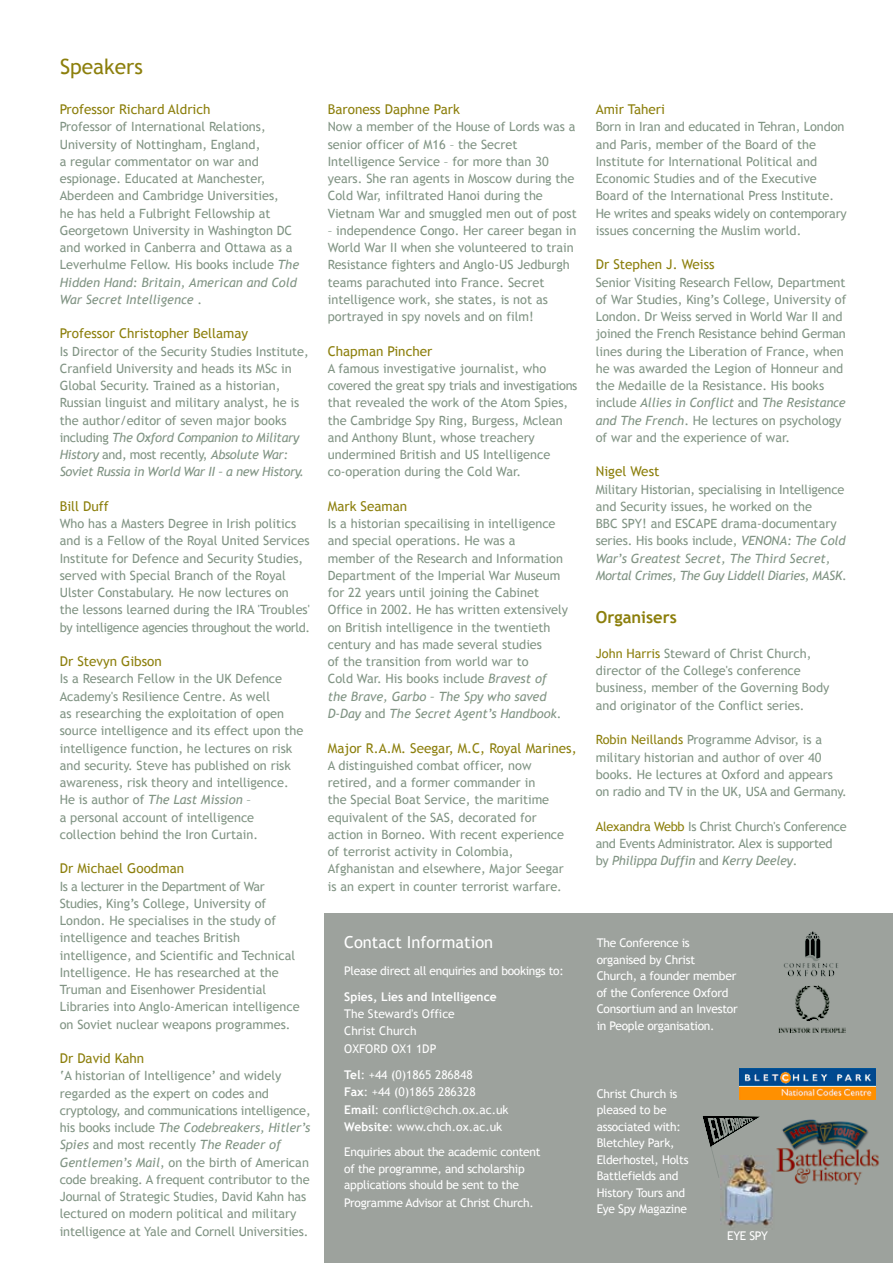
<style>
.page{position:relative;width:893px;height:1263px;background:#fff}
.page>*{position:absolute;margin:0;border:0;box-sizing:border-box;transform-origin:0 0}
.t1{font:21px "Trebuchet MS";color:#8c7f0c}
.t2{font:16.5px "Trebuchet MS";color:#fff}
.t3{font:700 16.5px "Trebuchet MS";color:#8c7f0c}
.t4{font:13.5px "Trebuchet MS";color:#8c7f0c}
.t5{font:12.75px/17.2px "Trebuchet MS";color:#819484}
.t6{font:12.75px/17.2px "Trebuchet MS";letter-spacing:-.02em;color:#819484}
.t7{font:12px/16.5px "Trebuchet MS";letter-spacing:-.02em;color:#fff}
.t8{font:12px/17.2px "Trebuchet MS";color:#fff}
.t9{font:700 12px "Trebuchet MS";color:#fff}
.s1{font-style:italic}
.s2{font-weight:700}
.s3{color:#8c7f0c}
</style>
<div class="page">
<div style="left:325px;top:913px;width:568px;height:350px;background:#9da29d"></div>
<img style="left:776px;top:1119px;width:103px;height:66px">
<img style="left:740px;top:1069px;width:136px;height:31px">
<img style="left:778px;top:985px;width:68px;height:47px">
<img style="left:783px;top:931px;width:55px;height:46px">
<img style="left:722px;top:1181px;width:51px;height:45px">
<svg style="left:729px;top:1166px;width:40px;height:15px"></svg>
<img style="left:702px;top:1116px;width:58px;height:62px">
<h1 class="t1" style="left:60px;top:54px;width:84px">Speakers</h1>
<p class="t4" style="left:60px;top:101px;width:152px">Professor Richard Aldrich</p>
<p class="t5" style="left:60px;top:118px;width:241px">Professor of International Relations, University of Nottingham, England,<br>a regular commentator on war and espionage. Educated at Manchester, Aberdeen and Cambridge Universities,<br>he has held a Fulbright Fellowship at Georgetown University in Washington DC and worked in Canberra and Ottawa as a Leverhulme Fellow. His books include <span class="s1">The Hidden Hand: Britain, American and Cold War Secret Intelligence</span> .</p>
<p class="t4" style="left:60px;top:326px;width:190px">Professor Christopher Bellamay</p>
<p class="t5" style="left:60px;top:343px;width:251px">Is Director of the Security Studies Institute, Cranfield University and heads its MSc in Global Security. Trained as a historian, Russian linguist and military analyst, he is the author/editor of seven major books including <span class="s1">The Oxford Companion to Military History</span> and, most recently, <span class="s1">Absolute War:<br>Soviet Russia in World War II – a new History.</span></p>
<p class="t4" style="left:60px;top:498px;width:51px">Bill Duff</p>
<p class="t5" style="left:60px;top:515px;width:252px">Who has a Masters Degree in Irish politics and is a Fellow of the Royal United Services Institute for Defence and Security Studies, served with Special Branch of the Royal Ulster Constabulary. He now lectures on the lessons learned during the IRA 'Troubles' by intelligence agencies throughout the world.</p>
<p class="t4" style="left:60px;top:653px;width:104px">Dr Stevyn Gibson</p>
<p class="t5" style="left:60px;top:670px;width:245px">Is a Research Fellow in the UK Defence Academy's Resilience Centre. As well<br>as researching the exploitation of open source intelligence and its effect upon the intelligence function, he lectures on risk and security. Steve has published on risk awareness, risk theory and intelligence.<br>He is author of <span class="s1">The Last Mission</span> –<br>a personal account of intelligence collection behind the Iron Curtain.</p>
<p class="t4" style="left:60px;top:860px;width:126px">Dr Michael Goodman</p>
<p class="t5" style="left:60px;top:877px;width:241px">Is a lecturer in the Department of War Studies, King’s College, University of London. He specialises in the study of intelligence and teaches British intelligence, and Scientific and Technical Intelligence. He has researched at the Truman and Eisenhower Presidential Libraries into Anglo-American intelligence on Soviet nuclear weapons programmes.</p>
<p class="t4" style="left:60px;top:1050px;width:86px">Dr David Kahn</p>
<p class="t5" style="left:60px;top:1067px;width:252px">‘A historian of Intelligence’ and widely regarded as the expert on codes and cryptology, and communications intelligence, his books include <span class="s1">The Codebreakers, Hitler’s Spies</span> and most recently <span class="s1">The Reader of Gentlemen’s Mail</span>, on the birth of American code breaking. A frequent contributor to the Journal of Strategic Studies, David Kahn has lectured on modern political and military intelligence at Yale and Cornell Universities.</p>
<p class="t4" style="left:328px;top:101px;width:134px">Baroness Daphne Park</p>
<p class="t5" style="left:328px;top:118px;width:250px">Now a member of the House of Lords was a senior officer of M16 – the Secret Intelligence Service – for more than 30 years. She ran agents in Moscow during the Cold War, infiltrated Hanoi during the Vietnam War and smuggled men out of post</p>
<p class="t5" style="left:328px;top:222px;width:250px">– independence Congo. Her career began in World War II when she volunteered to train Resistance fighters and Anglo-US Jedburgh teams parachuted into France. Secret intelligence work, she states, is not as portrayed in spy novels and on film!</p>
<p class="t4" style="left:328px;top:343px;width:106px">Chapman Pincher</p>
<p class="t5" style="left:328px;top:360px;width:251px">A famous investigative journalist, who covered the great spy trials and investigations that revealed the work of the Atom Spies, the Cambridge Spy Ring, Burgess, Mclean and Anthony Blunt, whose treachery undermined British and US Intelligence co-operation during the Cold War.</p>
<p class="t4" style="left:328px;top:498px;width:81px">Mark Seaman</p>
<p class="t5" style="left:328px;top:515px;width:242px">Is a historian specailising in intelligence and special operations. He was a<br>member of the Research and Information Department of the Imperial War Museum for 22 years until joining the Cabinet Office in 2002. He has written extensively on British intelligence in the twentieth century and has made several studies<br>of the transition from world war to<br>Cold War. His books include <span class="s1">Bravest of the Brave, Garbo – The Spy who saved D-Day</span> and <span class="s1">The Secret Agent’s Handbook</span>.</p>
<p class="t4" style="left:328px;top:740px;width:250px">Major R.A.M. Seegar, M.C, Royal Marines,</p>
<p class="t5" style="left:328px;top:757px;width:238px">A distinguished combat officer, now retired, and a former commander in<br>the Special Boat Service, the maritime equivalent of the SAS, decorated for action in Borneo. With recent experience of terrorist activity in Colombia, Afghanistan and elsewhere, Major Seegar is an expert in counter terrorist warfare.</p>
<p class="t2" style="left:344px;top:933px;width:151px">Contact Information</p>
<p class="t7" style="left:344px;top:962px;width:221px">Please direct all enquiries and bookings to:</p>
<p class="t9" style="left:344px;top:989px;width:154px">Spies, Lies and Intelligence</p>
<p class="t8" style="left:344px;top:1005px;width:112px">The Steward's Office<br>Christ Church<br>OXFORD OX1 1DP</p>
<p class="t8" style="left:344px;top:1066px;width:166px"><span class="s2">Tel</span>: +44 (0)1865 286848<br><span class="s2">Fax</span>: +44 (0)1865 286328<br><span class="s2">Email</span>: conflict@chch.ox.ac.uk<br><span class="s2">Website</span>: www.chch.ox.ac.uk</p>
<p class="t7" style="left:344px;top:1144px;width:198px">Enquiries about the academic content of the programme, and scholarship applications should be sent to the Programme Advisor at Christ Church.</p>
<p class="t4" style="left:596px;top:101px;width:71px">Amir Taheri</p>
<p class="t5" style="left:596px;top:118px;width:252px">Born in Iran and educated in Tehran, London and Paris, member of the Board of the Institute for International Political and Economic Studies and of the Executive Board of the International Press Institute.<br>He writes and speaks widely on contemporary issues concerning the Muslim world.</p>
<p class="t4" style="left:596px;top:257px;width:120px">Dr Stephen J. Weiss</p>
<p class="t5" style="left:596px;top:274px;width:252px">Senior Visiting Research Fellow, Department of War Studies, King’s College, University of London. Dr Weiss served in World War II and joined the French Resistance behind German lines during the Liberation of France, when he was awarded the Legion of Honneur and the Medaille de la Resistance. His books include <span class="s1">Allies in Conflict</span> and <span class="s1">The Resistance and The French</span>. He lectures on psychology of war and the experience of war.</p>
<p class="t4" style="left:596px;top:464px;width:65px">Nigel West</p>
<p class="t5" style="left:596px;top:481px;width:252px">Military Historian, specialising in Intelligence and Security issues, he worked on the<br>BBC SPY! and ESCAPE drama-documentary series. His books include, <span class="s1">VENONA: The Cold War’s Greatest Secret, The Third Secret, Mortal Crimes, The Guy Liddell Diaries, MASK</span>.</p>
<p class="t3" style="left:596px;top:607px;width:83px">Organisers</p>
<p class="t5" style="left:596px;top:645px;width:235px"><span class="s3">John Harris</span> Steward of Christ Church, director of the College's conference business, member of the Governing Body and originator of the Conflict series.</p>
<p class="t5" style="left:596px;top:731px;width:252px"><span class="s3">Robin Neillands</span> Programme Advisor, is a military historian and author of over 40 books. He lectures at Oxford and appears on radio and TV in the UK, USA and Germany.</p>
<p class="t6" style="left:596px;top:817px;width:252px"><span class="s3">Alexandra Webb</span> Is Christ Church's Conference and Events Administrator. Alex is supported by <span class="s1">Philippa Duffin</span> and <span class="s1">Kerry Deeley</span>.</p>
<p class="t7" style="left:597px;top:935px;width:143px">The Conference is organised by Christ<br>Church, a founder member of the Conference Oxford<br>Consortium and an Investor in People organisation.</p>
<p class="t7" style="left:597px;top:1085px;width:93px">Christ Church is pleased to be associated with:<br>Bletchley Park,<br>Elderhostel, Holts<br>Battlefields and<br>History Tours and<br>Eye Spy Magazine</p>
<p class="t7" style="left:727px;top:1227px;width:42px">EYE SPY</p>
</div>
